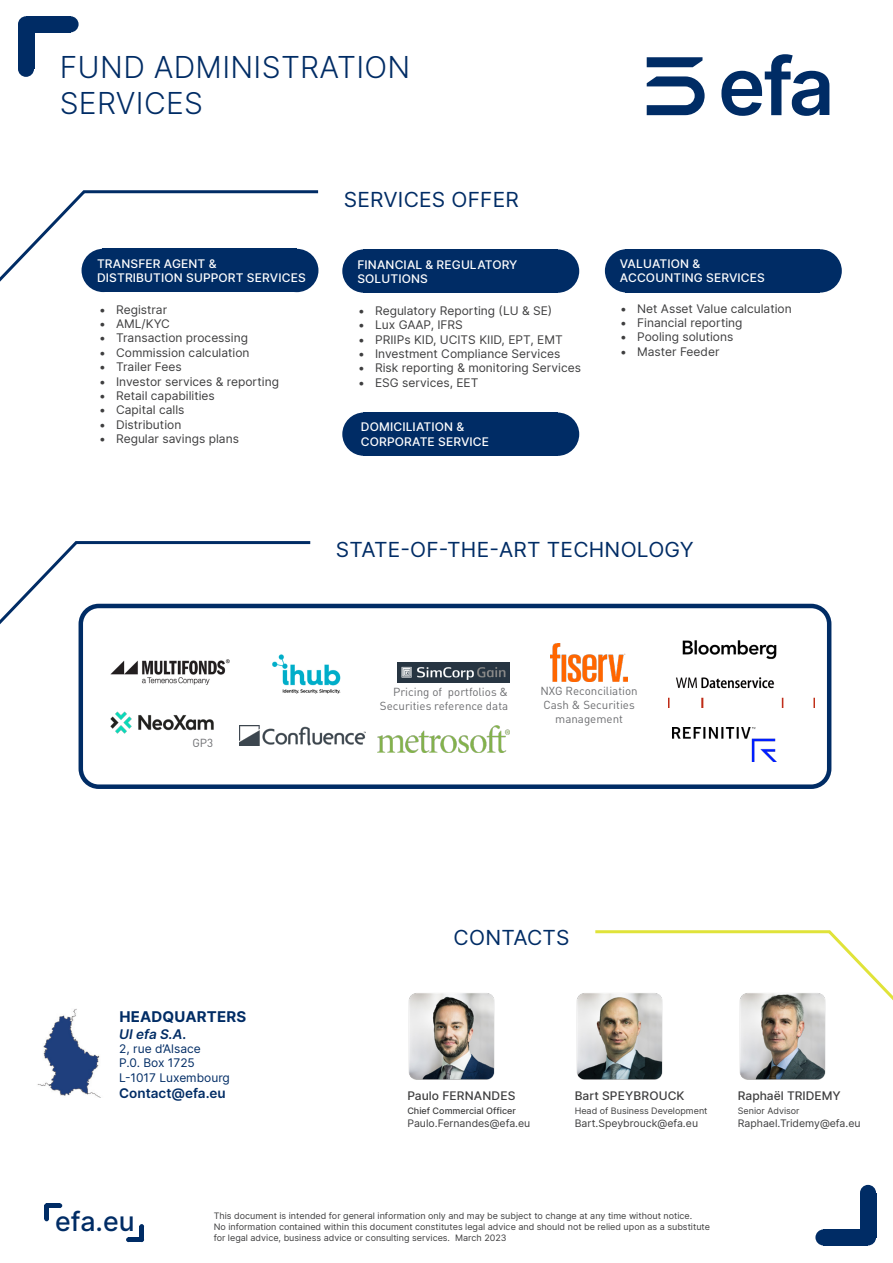
<style>
.page{position:relative;width:893px;height:1263px;background:#fff}
.page>*{position:absolute;margin:0;border:0;box-sizing:border-box;transform-origin:0 0}
.t1{font:300 30px "Inter";letter-spacing:.01em;color:#002c65}
.t2{font:26.7px "Inter V";color:#002c65}
.t3{font:21px "Inter";letter-spacing:.01em;color:#002c65}
.t4{font:700 15px "Inter";letter-spacing:.01em;color:#002c65}
.t5{font:600 13.5px "Inter";color:#002c65}
.t6{font:italic 600 13.5px "Inter";color:#002c65}
.t7{font:12px "Inter";color:#3e3e3f}
.t8{font:500 12px/14.4px "Inter";letter-spacing:.01em;color:#fff}
.t9{font:500 12px "Inter";letter-spacing:.005em;color:#3e3e3f}
.t10{font:12px "Inter";color:#002c65}
.t11{font:11.55px/13.8px "DINOT";color:#6c6d70;text-align:right}
.t12{font:10.5px "Inter";color:#3e3e3f}
.t13{font:9px/10.8px "Inter";color:#3e3e3f}
.t14{font:500 9px "Inter";color:#3e3e3f}
</style>
<div class="page">
<svg style="left:0;top:541px;width:313px;height:129px"></svg>
<div style="left:79px;top:604px;width:752px;height:185px;border:4px solid #002c65;border-radius:18px"></div>
<svg style="left:0;top:190px;width:319px;height:103px"></svg>
<img style="left:408px;top:993px;width:87px;height:87px">
<img style="left:576px;top:993px;width:87px;height:87px">
<svg style="left:592px;top:930px;width:301px;height:130px"></svg>
<img style="left:37px;top:1009px;width:63px;height:88px">
<img style="left:738px;top:991px;width:89px;height:89px">
<div style="left:102px;top:249px;width:195px;height:43px;background:#002c65"></div>
<div style="left:275px;top:249px;width:43px;height:43px;background:#002c65;border-radius:50%"></div>
<div style="left:82px;top:249px;width:43px;height:43px;background:#002c65;border-radius:50%"></div>
<div style="left:625px;top:249px;width:195px;height:44px;background:#002c65"></div>
<div style="left:798px;top:249px;width:44px;height:44px;background:#002c65;border-radius:50%"></div>
<div style="left:605px;top:249px;width:43px;height:43px;background:#002c65;border-radius:50%"></div>
<div style="left:363px;top:249px;width:194px;height:44px;background:#002c65"></div>
<div style="left:536px;top:249px;width:43px;height:44px;background:#002c65;border-radius:50%"></div>
<div style="left:342px;top:249px;width:44px;height:44px;background:#002c65;border-radius:50%"></div>
<div style="left:363px;top:413px;width:194px;height:43px;background:#002c65"></div>
<div style="left:536px;top:413px;width:43px;height:43px;background:#002c65;border-radius:50%"></div>
<div style="left:342px;top:412px;width:44px;height:44px;background:#002c65;border-radius:50%"></div>
<img style="left:110px;top:612px;width:120px;height:73px">
<img style="left:110px;top:711px;width:104px;height:23px">
<img style="left:551px;top:643px;width:76px;height:38px">
<img style="left:682px;top:640px;width:95px;height:19px">
<img style="left:668px;top:677px;width:146px;height:30px">
<img style="left:398px;top:663px;width:112px;height:20px">
<img style="left:673px;top:727px;width:103px;height:35px">
<img style="left:264px;top:652px;width:77px;height:42px">
<img style="left:378px;top:726px;width:132px;height:26px">
<img style="left:240px;top:725px;width:125px;height:21px">
<div style="left:860px;top:1229px;width:16px;height:16px;background:#002c65;border-radius:50%"></div>
<div style="left:815px;top:1229px;width:16px;height:16px;background:#002c65;border-radius:50%"></div>
<div style="left:860px;top:1185px;width:16px;height:16px;background:#002c65;border-radius:50%"></div>
<div style="left:823px;top:1229px;width:45px;height:16px;background:#002c65"></div>
<div style="left:860px;top:1193px;width:16px;height:44px;background:#002c65"></div>
<div style="left:47px;top:1203px;width:13px;height:5px;background:#002c65"></div>
<div style="left:44px;top:1206px;width:5px;height:13px;background:#002c65"></div>
<div style="left:128px;top:1237px;width:14px;height:5px;background:#002c65"></div>
<div style="left:139px;top:1226px;width:5px;height:14px;background:#002c65"></div>
<svg style="left:647px;top:76px;width:58px;height:39px"></svg>
<svg style="left:647px;top:57px;width:55px;height:10px"></svg>
<svg style="left:721px;top:54px;width:108px;height:62px"></svg>
<div style="left:18px;top:16px;width:16px;height:16px;background:#002c65;border-radius:50%"></div>
<div style="left:63px;top:16px;width:16px;height:16px;background:#002c65;border-radius:50%"></div>
<div style="left:18px;top:61px;width:16px;height:16px;background:#002c65;border-radius:50%"></div>
<div style="left:26px;top:16px;width:45px;height:16px;background:#002c65"></div>
<div style="left:18px;top:24px;width:16px;height:45px;background:#002c65"></div>
<p class="t1" style="left:60px;top:46px;width:352px">FUND ADMINISTRATION</p>
<p class="t1" style="left:60px;top:82px;width:145px">SERVICES</p>
<p class="t8" style="left:97px;top:256px;width:210px">TRANSFER AGENT &amp;<br>DISTRIBUTION SUPPORT SERVICES</p>
<p class="t7" style="left:99px;top:300px;width:70px">• Registrar</p>
<p class="t7" style="left:99px;top:315px;width:72px">• AML/KYC</p>
<p class="t7" style="left:99px;top:329px;width:150px">• Transaction processing</p>
<p class="t7" style="left:99px;top:344px;width:152px">• Commission calculation</p>
<p class="t7" style="left:99px;top:358px;width:84px">• Trailer Fees</p>
<p class="t7" style="left:99px;top:372px;width:181px">• Investor services &amp; reporting</p>
<p class="t7" style="left:99px;top:387px;width:117px">• Retail capabilities</p>
<p class="t7" style="left:99px;top:401px;width:87px">• Capital calls</p>
<p class="t7" style="left:99px;top:416px;width:84px">• Distribution</p>
<p class="t7" style="left:99px;top:430px;width:141px">• Regular savings plans</p>
<p class="t3" style="left:344px;top:185px;width:177px">SERVICES OFFER</p>
<p class="t8" style="left:357px;top:257px;width:162px">FINANCIAL &amp; REGULATORY<br>SOLUTIONS</p>
<p class="t7" style="left:358px;top:302px;width:196px">• Regulatory Reporting (LU &amp; SE)</p>
<p class="t7" style="left:358px;top:316px;width:106px">• Lux GAAP, IFRS</p>
<p class="t7" style="left:358px;top:330px;width:206px">• PRIIPs KID, UCITS KIID, EPT, EMT</p>
<p class="t7" style="left:358px;top:345px;width:204px">• Investment Compliance Services</p>
<p class="t7" style="left:358px;top:359px;width:224px">• Risk reporting &amp; monitoring Services</p>
<p class="t7" style="left:358px;top:374px;width:122px">• ESG services, EET</p>
<p class="t8" style="left:361px;top:419px;width:130px">DOMICILIATION &amp;<br>CORPORATE SERVICE</p>
<p class="t8" style="left:620px;top:256px;width:147px">VALUATION &amp;<br>ACCOUNTING SERVICES</p>
<p class="t7" style="left:620px;top:300px;width:173px">• Net Asset Value calculation</p>
<p class="t7" style="left:620px;top:314px;width:124px">• Financial reporting</p>
<p class="t7" style="left:620px;top:328px;width:115px">• Pooling solutions</p>
<p class="t7" style="left:620px;top:343px;width:101px">• Master Feeder</p>
<p class="t3" style="left:336px;top:534px;width:359px">STATE-OF-THE-ART TECHNOLOGY</p>
<p class="t11" style="left:192px;top:735px;width:22px">GP3</p>
<p class="t11" style="left:380px;top:684px;width:130px">Pricing of portfolios &amp;<br>Securities reference data</p>
<p class="t11" style="left:540px;top:684px;width:99px">NXG Reconciliation</p>
<p class="t11" style="left:543px;top:697px;width:93px;text-align:center">Cash &amp; Securities management</p>
<p class="t3" style="left:454px;top:922px;width:118px">CONTACTS</p>
<p class="t4" style="left:119px;top:1006px;width:128px">HEADQUARTERS</p>
<p class="t6" style="left:119px;top:1024px;width:69px">UI efa S.A.</p>
<p class="t10" style="left:119px;top:1040px;width:83px">2, rue d’Alsace</p>
<p class="t10" style="left:119px;top:1054px;width:77px">P.0. Box 1725</p>
<p class="t10" style="left:119px;top:1069px;width:112px">L-1017 Luxembourg</p>
<p class="t5" style="left:119px;top:1083px;width:108px">Contact@efa.eu</p>
<p class="t9" style="left:738px;top:1087px;width:104px">Raphaël TRIDEMY</p>
<p class="t13" style="left:738px;top:1105px;width:63px">Senior Advisor</p>
<p class="t12" style="left:738px;top:1116px;width:124px">Raphael.Tridemy@efa.eu</p>
<p class="t9" style="left:407px;top:1087px;width:110px">Paulo FERNANDES</p>
<p class="t14" style="left:407px;top:1104px;width:110px">Chief Commercial Officer</p>
<p class="t12" style="left:407px;top:1116px;width:125px">Paulo.Fernandes@efa.eu</p>
<p class="t9" style="left:575px;top:1087px;width:111px">Bart SPEYBROUCK</p>
<p class="t13" style="left:575px;top:1105px;width:134px">Head of Business Development</p>
<p class="t12" style="left:575px;top:1116px;width:125px">Bart.Speybrouck@efa.eu</p>
<p class="t2" style="left:55px;top:1201px;width:81px">efa.eu</p>
<p class="t13" style="left:214px;top:1210px;width:498px">This document is intended for general information only and may be subject to change at any time without notice.<br>No information contained within this document constitutes legal advice and should not be relied upon as a substitute for legal advice, business advice or consulting services. March 2023</p>
</div>
